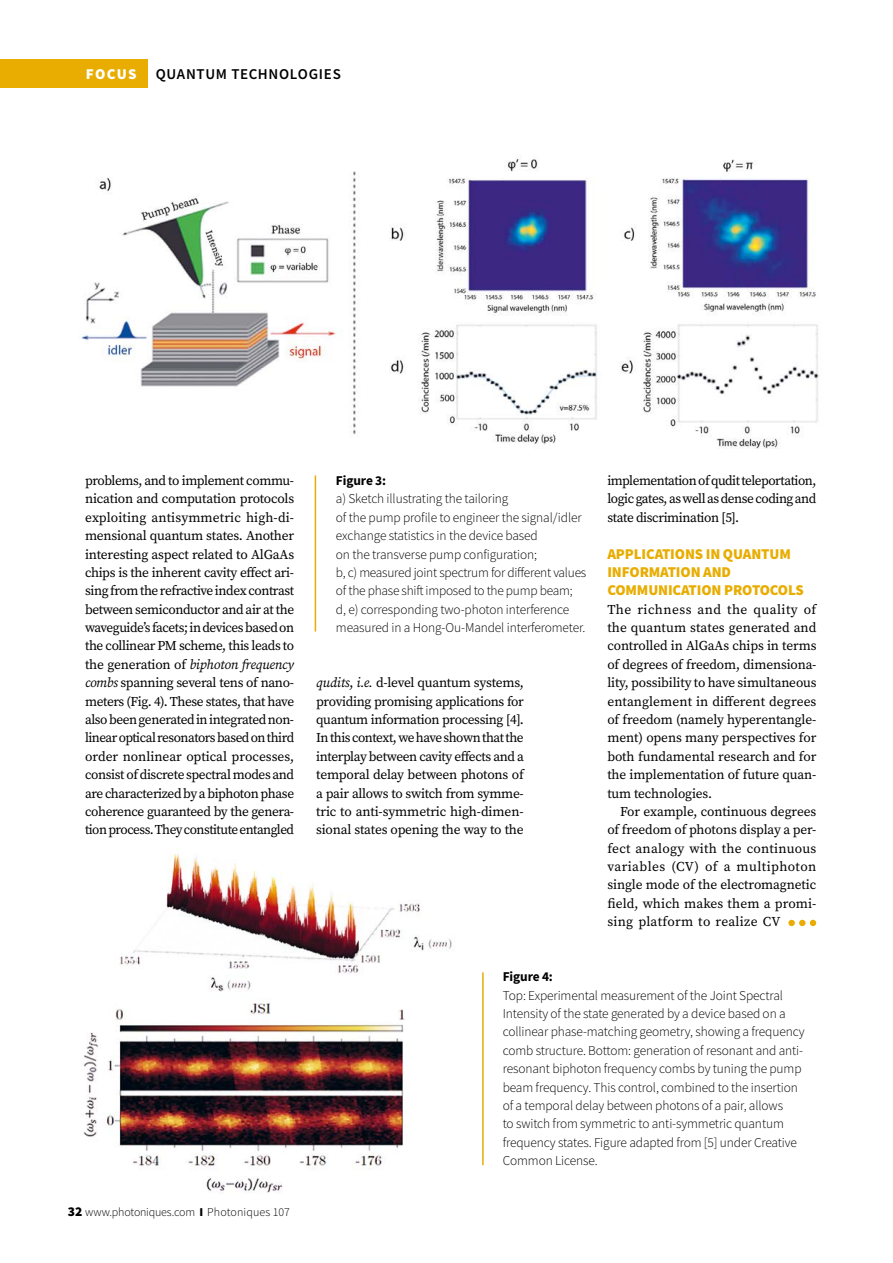
<style>
.page{position:relative;width:893px;height:1263px;background:#fff}
.page>*{position:absolute;margin:0;border:0;box-sizing:border-box;transform-origin:0 0}
.t1{font:900 15px/18px "Source Sans Pro";letter-spacing:-.01em;color:#e8ad00}
.t2{font:600 15px "Source Sans Pro";color:#000}
.t3{font:900 15px "Source Sans Pro";letter-spacing:.08em;color:#fff}
.t4{font:13.5px/18.3px "Source Serif Pro";letter-spacing:-.02em;color:#000;text-align:justify}
.t5{font:300 13.5px/18.3px "Source Sans Pro";letter-spacing:-.01em;color:#000}
.t6{font:700 13.5px "Source Sans Pro";letter-spacing:-.01em;color:#000}
.t7{font:300 12px "Source Sans Pro";letter-spacing:-.005em;color:#000}
.s1{font-style:italic}
.s2{font-weight:900;font-size:13.5px}
.s3{font-weight:900}
</style>
<div class="page">
<div style="left:0;top:60px;width:147px;height:28px;background:#e8ad00"></div>
<img style="left:81px;top:159px;width:738px;height:289px">
<hr style="left:315px;top:475px;width:1px;height:156px;background:#e8ad00">
<img style="left:83px;top:848px;width:401px;height:345px">
<hr style="left:482px;top:972px;width:2px;height:193px;background:#e8ad00">
<div style="left:788px;top:920px;width:7px;height:6px;background:#e8ad00;border-radius:50%"></div>
<svg style="left:799px;top:920px;width:17px;height:6px"></svg>
<p class="t3" style="left:86px;top:64px;width:52px">FOCUS</p>
<p class="t2" style="left:156px;top:64px;width:22px">QUANTUM</p>
<p class="t2" style="left:231px;top:64px;width:11px">TECHNOLOGIES</p>
<p class="t4" style="left:85px;top:471px;width:211px">problems, and to implement commu&shy;nication and computation protocols exploiting antisymmetric high-di&shy;mensional quantum states. Another interesting aspect related to AlGaAs chips is the inherent cavity effect ari&shy;sing from the refractive index contrast between semiconductor and air at the waveguide’s facets; in devices based on the collinear PM scheme, this leads to the generation of <span class="s1">biphoton frequency combs</span> spanning several tens of nano&shy;meters (Fig. 4). These states, that have also been generated in integrated non&shy;linear optical resonators based on third order nonlinear optical processes, consist of discrete spectral modes and are characterized by a biphoton phase coherence guaranteed by the genera&shy;tion process. They constitute entangled</p>
<p class="t6" style="left:336px;top:471px;width:52px">Figure 3:</p>
<p class="t5" style="left:336px;top:490px;width:252px">a) Sketch illustrating the tailoring<br>of the pump profile to engineer the signal/idler exchange statistics in the device based<br>on the transverse pump configuration;<br>b, c) measured joint spectrum for different values of the phase shift imposed to the pump beam;<br>d, e) corresponding two-photon interference measured in a Hong-Ou-Mandel interferometer.</p>
<p class="t4" style="left:316px;top:674px;width:209px"><span class="s1">qudits</span>, <span class="s1">i.e.</span> d-level quantum systems, providing promising applications for quantum information processing [4].<br>In this context, we have shown that the interplay between cavity effects and a temporal delay between photons of a pair allows to switch from symme&shy;tric to anti-symmetric high-dimen&shy;sional states opening the way to the</p>
<p class="t4" style="left:607px;top:471px;width:211px">implementation of qudit teleportation, logic gates, as well as dense coding and state discrimination [5].</p>
<p class="t1" style="left:607px;top:544px;width:198px">APPLICATIONS IN QUANTUM<br>INFORMATION AND<br>COMMUNICATION PROTOCOLS</p>
<p class="t4" style="left:607px;top:600px;width:211px">The richness and the quality of the quantum states generated and controlled in AlGaAs chips in terms of degrees of freedom, dimensiona&shy;lity, possibility to have simultaneous entanglement in different degrees of freedom (namely hyperentangle&shy;ment) opens many perspectives for both fundamental research and for the implementation of future quan&shy;tum technologies.</p>
<p class="t4" style="left:607px;top:802px;width:211px;text-indent:13px">For example, continuous degrees of freedom of photons display a per&shy;fect analogy with the continuous variables (CV) of a multiphoton single mode of the electromagnetic field, which makes them a promi&shy;sing platform to realize CV</p>
<p class="t7" style="left:68px;top:1205px;width:224px"><span class="s2">32</span> www.photoniques.com <span class="s3">I</span> Photoniques 107</p>
<p class="t6" style="left:503px;top:968px;width:52px">Figure 4:</p>
<p class="t5" style="left:503px;top:986px;width:303px">Top: Experimental measurement of the Joint Spectral Intensity of the state generated by a device based on a collinear phase-matching geometry, showing a frequency comb structure. Bottom: generation of resonant and anti&shy;resonant biphoton frequency combs by tuning the pump beam frequency. This control, combined to the insertion of a temporal delay between photons of a pair, allows<br>to switch from symmetric to anti-symmetric quantum frequency states. Figure adapted from [5] under Creative Common License.</p>
</div>
